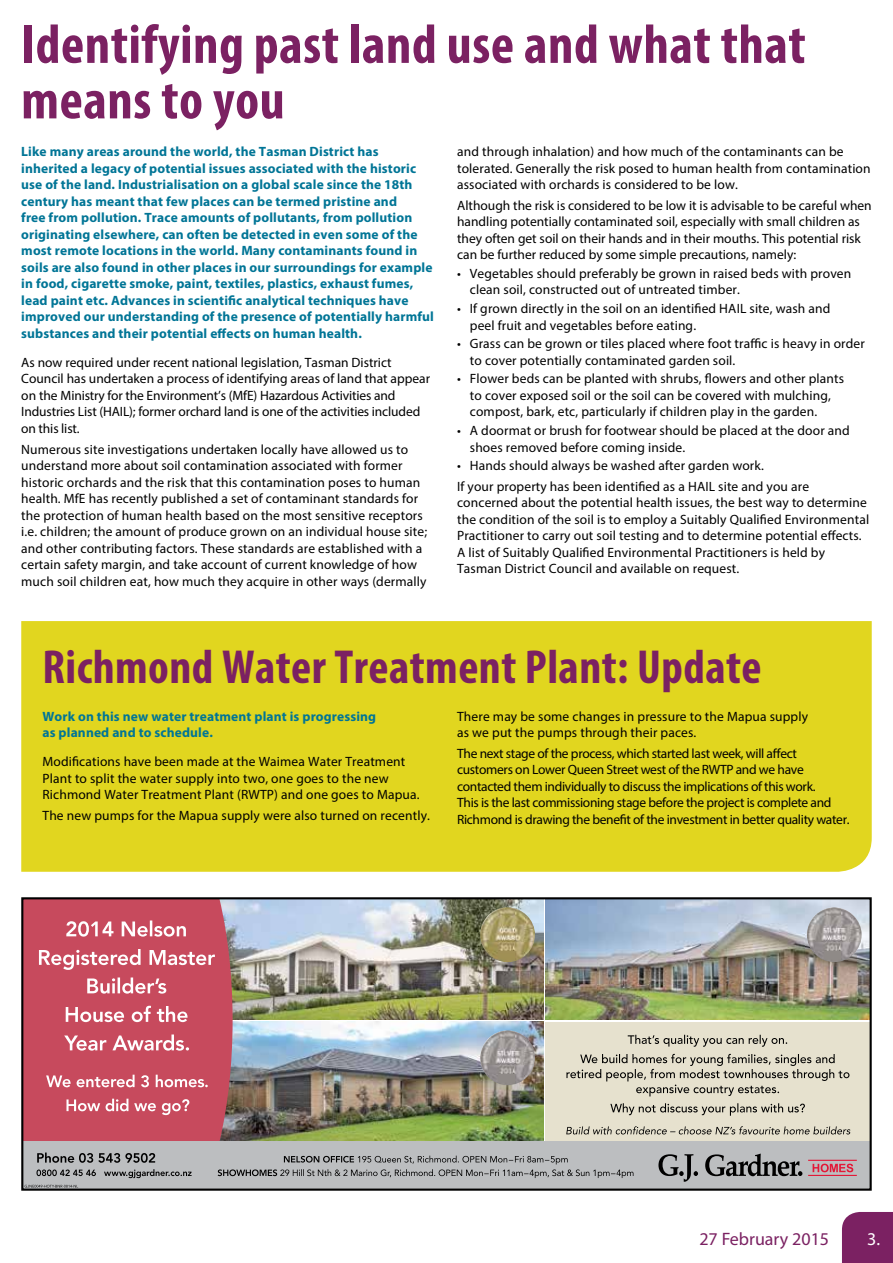
<style>
.page{position:relative;width:893px;height:1263px;background:#fff}
.page>*{position:absolute;margin:0;border:0;box-sizing:border-box;transform-origin:0 0}
.t1{font:700 condensed 55.5px/55.5px "Myriad Pro";letter-spacing:.01em;color:#7b2162}
.t2{font:700 condensed 48px "Myriad Pro";letter-spacing:.01em;color:#7b2162}
.t3{font:18px "Myriad Pro";color:#7b2162}
.t4{font:18px "Myriad Pro";color:#fff}
.t5{font:13.5px/16.5px "Myriad Pro";letter-spacing:.01em;color:#000}
.t6{font:700 13.5px/16.5px "Myriad Pro";letter-spacing:.01em;color:#007596}
.t7{font:13.5px/16.5px "Myriad Pro";letter-spacing:-.025em;color:#000}
</style>
<div class="page">
<div style="left:842px;top:1212px;width:51px;height:51px;background:#7b2162"></div>
<img style="left:233px;top:900px;width:310px;height:120px">
<div style="left:546px;top:1022px;width:324px;height:121px;background:#e6e1ce"></div>
<img style="left:233px;top:1022px;width:310px;height:120px">
<img style="left:546px;top:900px;width:323px;height:120px">
<svg style="left:566px;top:1126px;width:284px;height:8px"></svg>
<svg style="left:610px;top:1103px;width:195px;height:13px"></svg>
<svg style="left:566px;top:1054px;width:283px;height:42px"></svg>
<svg style="left:628px;top:1035px;width:159px;height:12px"></svg>
<div style="left:24px;top:900px;width:209px;height:242px;background:#c74a5d"></div>
<img style="left:480px;top:907px;width:55px;height:55px;border-radius:27px">
<img style="left:480px;top:1030px;width:55px;height:55px;border-radius:27px">
<img style="left:807px;top:907px;width:55px;height:55px;border-radius:27px">
<svg style="left:66px;top:1099px;width:123px;height:16px;background:#d57785"></svg>
<svg style="left:46px;top:1075px;width:162px;height:12px"></svg>
<svg style="left:64px;top:1034px;width:125px;height:16px"></svg>
<svg style="left:66px;top:1006px;width:122px;height:16px"></svg>
<svg style="left:87px;top:977px;width:79px;height:16px"></svg>
<svg style="left:39px;top:949px;width:176px;height:21px"></svg>
<svg style="left:66px;top:920px;width:120px;height:16px"></svg>
<div style="left:23px;top:1142px;width:847px;height:47px;background:#bcbec0"></div>
<svg style="left:658px;top:1154px;width:40px;height:28px"></svg>
<svg style="left:705px;top:1153px;width:97px;height:23px"></svg>
<svg style="left:813px;top:1164px;width:40px;height:8px"></svg>
<hr style="left:808px;top:1160px;width:49px;height:1px;background:#e31837">
<hr style="left:808px;top:1175px;width:49px;height:1px;background:#e31837">
<svg style="left:37px;top:1169px;width:155px;height:9px"></svg>
<svg style="left:37px;top:1152px;width:118px;height:11px"></svg>
<svg style="left:218px;top:1155px;width:415px;height:23px"></svg>
<div style="left:21px;top:897px;width:851px;height:294px;border:2px solid #000"></div>
<svg style="left:25px;top:1185px;width:52px;height:2px"></svg>
<div style="left:21px;top:621px;width:851px;height:251px;background:#e1d61f"></div>
<h1 class="t1" style="left:21px;top:15px;width:786px">Identifying past land use and what that means to you</h1>
<p class="t6" style="left:21px;top:143px;width:414px">Like many areas around the world, the Tasman District has inherited a legacy of potential issues associated with the historic use of the land. Industrialisation on a global scale since the 18th century has meant that few places can be termed pristine and<br>free from pollution. Trace amounts of pollutants, from pollution originating elsewhere, can often be detected in even some of the most remote locations in the world. Many contaminants found in soils are also found in other places in our surroundings for example in food, cigarette smoke, paint, textiles, plastics, exhaust fumes, lead paint etc. Advances in scientific analytical techniques have improved our understanding of the presence of potentially harmful substances and their potential effects on human health.</p>
<p class="t5" style="left:21px;top:354px;width:410px">As now required under recent national legislation, Tasman District Council has undertaken a process of identifying areas of land that appear on the Ministry for the Environment’s (MfE) Hazardous Activities and Industries List (HAIL); former orchard land is one of the activities included on this list.</p>
<p class="t5" style="left:21px;top:441px;width:407px">Numerous site investigations undertaken locally have allowed us to understand more about soil contamination associated with former historic orchards and the risk that this contamination poses to human health. MfE has recently published a set of contaminant standards for the protection of human health based on the most sensitive receptors i.e. children; the amount of produce grown on an individual house site; and other contributing factors. These standards are established with a certain safety margin, and take account of current knowledge of how much soil children eat, how much they acquire in other ways (dermally</p>
<p class="t5" style="left:457px;top:143px;width:415px">and through inhalation) and how much of the contaminants can be tolerated. Generally the risk posed to human health from contamination associated with orchards is considered to be low.</p>
<p class="t5" style="left:457px;top:197px;width:416px">Although the risk is considered to be low it is advisable to be careful when handling potentially contaminated soil, especially with small children as they often get soil on their hands and in their mouths. This potential risk can be further reduced by some simple precautions, namely:</p>
<p class="t5" style="left:470px;top:265px;width:383px;text-indent:-13px">• Vegetables should preferably be grown in raised beds with proven clean soil, constructed out of untreated timber.</p>
<p class="t5" style="left:470px;top:300px;width:362px;text-indent:-13px">• If grown directly in the soil on an identified HAIL site, wash and peel fruit and vegetables before eating.</p>
<p class="t5" style="left:470px;top:335px;width:396px;text-indent:-13px">• Grass can be grown or tiles placed where foot traffic is heavy in order to cover potentially contaminated garden soil.</p>
<p class="t5" style="left:470px;top:370px;width:376px;text-indent:-13px">• Flower beds can be planted with shrubs, flowers and other plants to cover exposed soil or the soil can be covered with mulching, compost, bark, etc, particularly if children play in the garden.</p>
<p class="t5" style="left:470px;top:422px;width:381px;text-indent:-13px">• A doormat or brush for footwear should be placed at the door and shoes removed before coming inside.</p>
<p class="t5" style="left:457px;top:455px;width:353px;line-height:20.7px">• Hands should always be washed after garden work.<br>If your property has been identified as a HAIL site and you are</p>
<p class="t5" style="left:457px;top:494px;width:414px">concerned about the potential health issues, the best way to determine the condition of the soil is to employ a Suitably Qualified Environmental Practitioner to carry out soil testing and to determine potential effects.<br>A list of Suitably Qualified Environmental Practitioners is held by Tasman District Council and available on request.</p>
<h2 class="t2" style="left:43px;top:637px;width:721px">Richmond Water Treatment Plant: Update</h2>
<p class="t6" style="left:43px;top:707px;width:335px">Work on this new water treatment plant is progressing as planned and to schedule.</p>
<p class="t5" style="left:43px;top:753px;width:378px">Modifications have been made at the Waimea Water Treatment<br>Plant to split the water supply into two, one goes to the new<br>Richmond Water Treatment Plant (RWTP) and one goes to Mapua.</p>
<p class="t5" style="left:43px;top:807px;width:389px">The new pumps for the Mapua supply were also turned on recently.</p>
<p class="t5" style="left:457px;top:708px;width:352px">There may be some changes in pressure to the Mapua supply as we put the pumps through their paces.</p>
<p class="t7" style="left:457px;top:745px;width:394px">The next stage of the process, which started last week, will affect customers on Lower Queen Street west of the RWTP and we have contacted them individually to discuss the implications of this work.<br>This is the last commissioning stage before the project is complete and Richmond is drawing the benefit of the investment in better quality water.</p>
<h3 class="t3" style="left:699px;top:1227px;width:131px">27 February 2015</h3>
<h3 class="t4" style="left:867px;top:1227px;width:14px">3.</h3>
</div>
